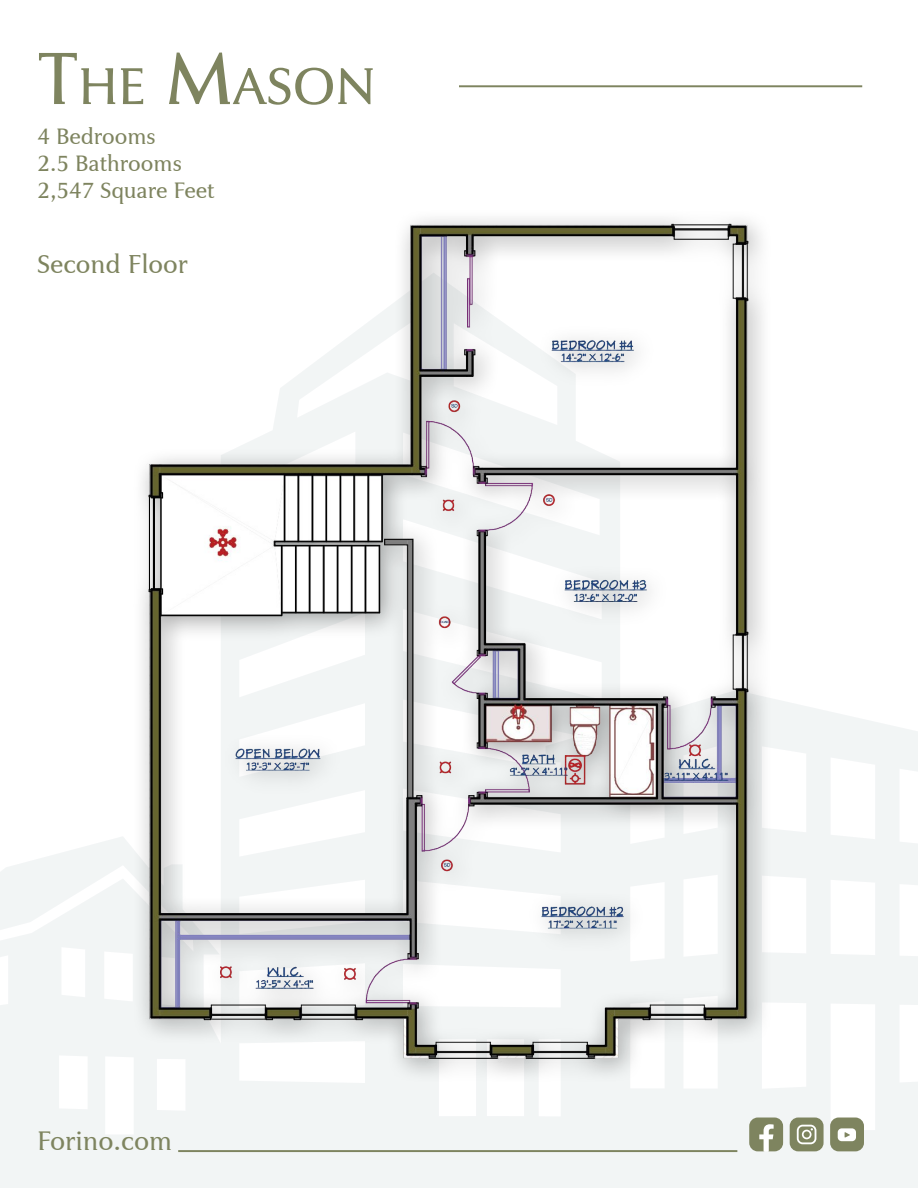
<style>
.page{position:relative;width:918px;height:1188px;background:#fff}
.page>*{position:absolute;margin:0;border:0;box-sizing:border-box;transform-origin:0 0}
.t1{font:52.5px "Jaguar JC Book";color:#7e845f}
.t2{font:27px "Jaguar JC Book";color:#7e845f}
.t3{font:26.1px "Jaguar JC Book";color:#7e845f}
.t4{font:22.5px/27px "Jaguar JC Book";color:#7e845f}
.s1{font-size:75px}
</style>
<div class="page">
<svg style="left:0;top:706px;width:918px;height:482px;fill:#f2f5f5"></svg>
<hr style="left:459px;top:85px;width:403px;height:2px;background:#7e845f">
<hr style="left:178px;top:1150px;width:559px;height:2px;background:#7e845f">
<div style="left:790px;top:1118px;width:34px;height:33px;background:#7e845f;border-radius:9px"></div>
<svg style="left:797px;top:1125px;width:19px;height:19px"></svg>
<svg style="left:749px;top:1118px;width:34px;height:33px"></svg>
<div style="left:830px;top:1118px;width:34px;height:33px;background:#7e845f;border-radius:9px"></div>
<svg style="left:838px;top:1128px;width:18px;height:13px"></svg>
<img style="left:114px;top:218px;width:690px;height:871px">
<h1 class="t1" style="left:38px;top:56px;width:339px"><span class="s1">T</span>HE <span class="s1">M</span>ASON</h1>
<p class="t4" style="left:38px;top:123px;width:178px">4 Bedrooms<br>2.5 Bathrooms<br>2,547 Square Feet</p>
<p class="t3" style="left:38px;top:249px;width:152px">Second Floor</p>
<p class="t2" style="left:38px;top:1125px;width:136px">Forino.com</p>
</div>
